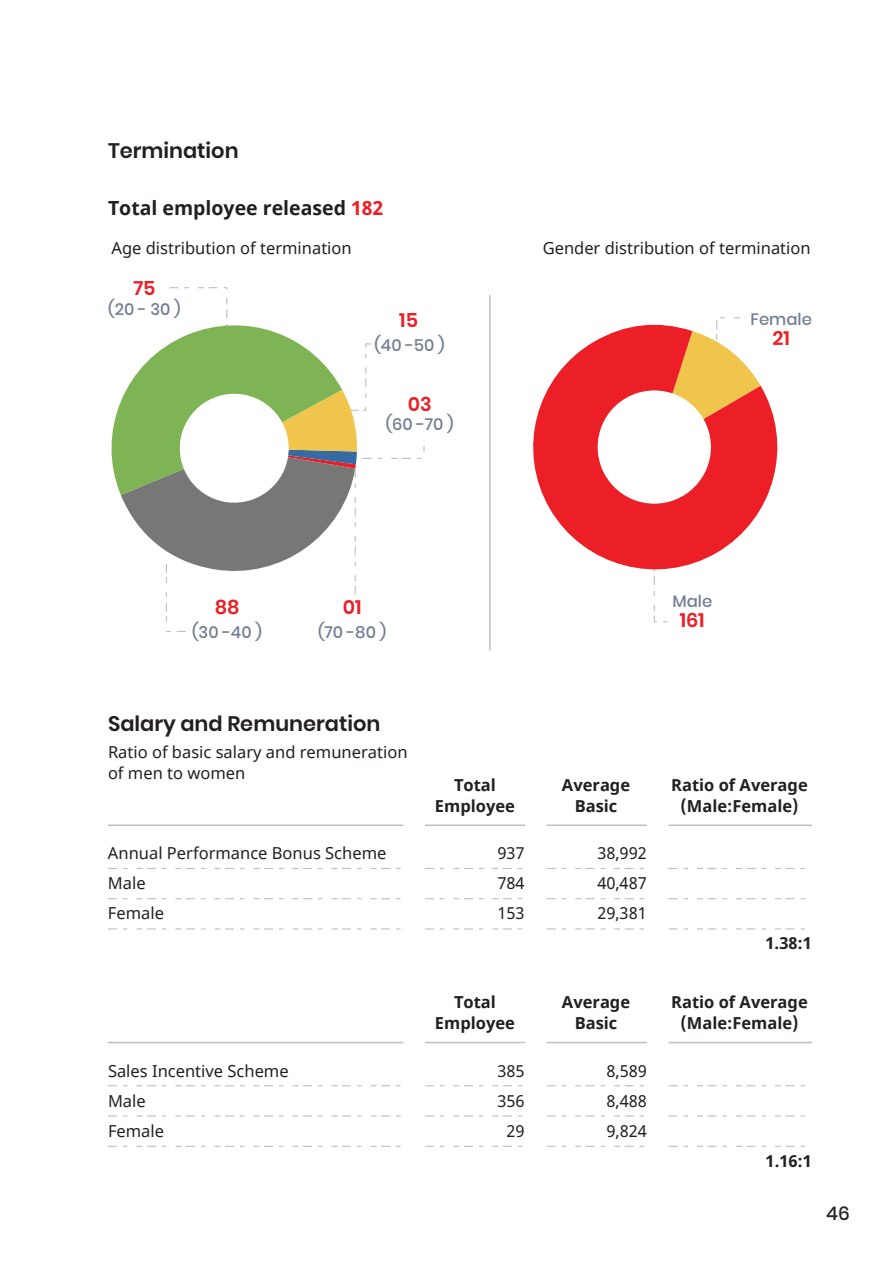
<style>
.page{position:relative;width:893px;height:1263px;background:#fff}
.page>*{position:absolute;margin:0;border:0;box-sizing:border-box;transform-origin:0 0}
.t1{font:600 21px "Poppins";color:#231f20}
.t2{font:700 19.5px "Noto Sans";color:#231f20}
.t3{font:600 19.5px "Poppins";color:#ed1f26}
.t4{font:500 18.75px "Poppins";color:#252626}
.t5{font:16.5px/30px "Noto Sans";color:#231f20}
.t6{font:700 16.5px/21px "Noto Sans";color:#231f20;text-align:center}
.t7{font:500 16.5px "Poppins";color:#727e92}
.s1{color:#ee1d23}
</style>
<div class="page">
<svg style="left:653px;top:591px;width:15px;height:32px"></svg>
<hr style="left:108px;top:824px;width:295px;height:2px;background:#bebfbe">
<hr style="left:425px;top:824px;width:100px;height:2px;background:#bebfbe">
<hr style="left:547px;top:824px;width:100px;height:2px;background:#bebfbe">
<hr style="left:668px;top:824px;width:144px;height:2px;background:#bebfbe">
<svg style="left:108px;top:868px;width:293px;height:1px"></svg>
<svg style="left:425px;top:868px;width:98px;height:1px"></svg>
<svg style="left:547px;top:868px;width:98px;height:1px"></svg>
<svg style="left:668px;top:868px;width:137px;height:1px"></svg>
<svg style="left:108px;top:898px;width:293px;height:1px"></svg>
<svg style="left:425px;top:898px;width:98px;height:1px"></svg>
<svg style="left:547px;top:898px;width:98px;height:1px"></svg>
<svg style="left:668px;top:898px;width:137px;height:1px"></svg>
<svg style="left:108px;top:928px;width:293px;height:1px"></svg>
<svg style="left:425px;top:928px;width:98px;height:1px"></svg>
<svg style="left:547px;top:928px;width:97px;height:1px"></svg>
<svg style="left:668px;top:928px;width:137px;height:1px"></svg>
<hr style="left:108px;top:1042px;width:295px;height:1px;background:#bebfbe">
<hr style="left:425px;top:1042px;width:100px;height:1px;background:#bebfbe">
<hr style="left:547px;top:1042px;width:100px;height:1px;background:#bebfbe">
<hr style="left:668px;top:1042px;width:144px;height:1px;background:#bebfbe">
<svg style="left:108px;top:1085px;width:293px;height:1px"></svg>
<svg style="left:425px;top:1085px;width:98px;height:1px"></svg>
<svg style="left:547px;top:1085px;width:98px;height:1px"></svg>
<svg style="left:668px;top:1085px;width:137px;height:1px"></svg>
<svg style="left:108px;top:1115px;width:293px;height:1px"></svg>
<svg style="left:425px;top:1115px;width:98px;height:1px"></svg>
<svg style="left:547px;top:1115px;width:97px;height:1px"></svg>
<svg style="left:668px;top:1115px;width:137px;height:1px"></svg>
<svg style="left:108px;top:1146px;width:293px;height:1px"></svg>
<svg style="left:425px;top:1146px;width:98px;height:1px"></svg>
<svg style="left:547px;top:1146px;width:98px;height:1px"></svg>
<svg style="left:668px;top:1146px;width:137px;height:1px"></svg>
<svg style="left:111px;top:401px;width:10px;height:94px"></svg>
<svg style="left:121px;top:287px;width:304px;height:345px"></svg>
<div style="left:180px;top:394px;width:109px;height:109px;background:#fff;border-radius:50%"></div>
<svg style="left:533px;top:320px;width:245px;height:265px;fill:#ed1f26"></svg>
<div style="left:598px;top:390px;width:113px;height:114px;background:#fff;border-radius:50%"></div>
<hr style="left:489px;top:295px;width:2px;height:355px;background:#bebfbe">
<p class="t1" style="left:108px;top:139px;width:132px">Termination</p>
<p class="t2" style="left:108px;top:194px;width:277px">Total employee released <span class="s1">182</span></p>
<p class="t5" style="left:112px;top:234px;width:242px">Age distribution of termination</p>
<p class="t3" style="left:133px;top:277px;width:24px">75</p>
<p class="t7" style="left:108px;top:299px;width:74px">(20 - 30 )</p>
<p class="t3" style="left:399px;top:309px;width:20px">15</p>
<p class="t7" style="left:374px;top:336px;width:72px">(40 -50 )</p>
<p class="t3" style="left:408px;top:393px;width:25px">03</p>
<p class="t7" style="left:386px;top:414px;width:70px">(60 -70 )</p>
<p class="t5" style="left:543px;top:234px;width:269px">Gender distribution of termination</p>
<p class="t7" style="left:750px;top:310px;width:63px">Female</p>
<p class="t3" style="left:772px;top:327px;width:19px">21</p>
<p class="t3" style="left:215px;top:596px;width:26px">88</p>
<p class="t7" style="left:192px;top:622px;width:71px">(30 -40 )</p>
<p class="t3" style="left:343px;top:596px;width:20px">01</p>
<p class="t7" style="left:318px;top:622px;width:70px">(70 -80 )</p>
<p class="t7" style="left:672px;top:592px;width:41px">Male</p>
<p class="t3" style="left:680px;top:609px;width:27px">161</p>
<p class="t1" style="left:108px;top:711px;width:274px">Salary and Remuneration</p>
<p class="t5" style="left:108px;top:742px;width:301px;line-height:21px">Ratio of basic salary and remuneration of men to women</p>
<p class="t6" style="left:435px;top:775px;width:82px">Total<br>Employee</p>
<p class="t6" style="left:562px;top:775px;width:70px">Average<br>Basic</p>
<p class="t6" style="left:671px;top:775px;width:138px">Ratio of Average (Male:Female)</p>
<p class="t5" style="left:108px;top:839px;width:280px">Annual Performance Bonus Scheme<br>Male<br>Female</p>
<p class="t5" style="left:497px;top:839px;width:29px;text-align:justify">937<br>784<br>153</p>
<p class="t5" style="left:597px;top:839px;width:51px;text-align:justify">38,992<br>40,487<br>29,381</p>
<p class="t6" style="left:765px;top:933px;width:48px">1.38:1</p>
<p class="t6" style="left:435px;top:992px;width:82px">Total<br>Employee</p>
<p class="t6" style="left:562px;top:992px;width:70px">Average<br>Basic</p>
<p class="t6" style="left:671px;top:992px;width:138px">Ratio of Average (Male:Female)</p>
<p class="t5" style="left:108px;top:1056px;width:182px">Sales Incentive Scheme<br>Male<br>Female</p>
<p class="t5" style="left:497px;top:1056px;width:29px;text-align:center">385<br>356<br>29</p>
<p class="t5" style="left:606px;top:1056px;width:42px;text-align:justify">8,589<br>8,488<br>9,824</p>
<p class="t6" style="left:766px;top:1150px;width:48px">1.16:1</p>
<p class="t4" style="left:826px;top:1202px;width:25px">46</p>
</div>
